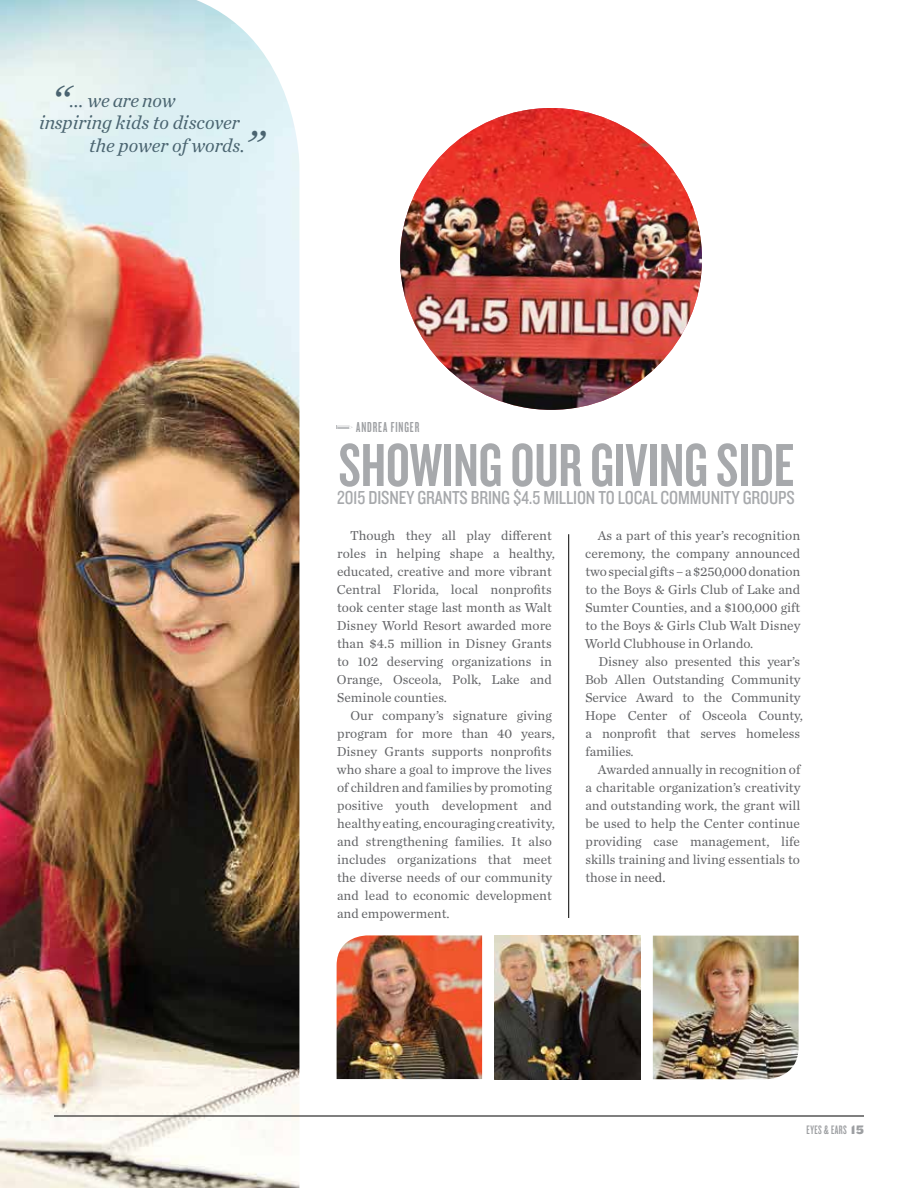
<style>
.page{position:relative;width:918px;height:1188px;background:#fff}
.page>*{position:absolute;margin:0;border:0;box-sizing:border-box;transform-origin:0 0}
.t1{font:63px "Knockout HTF48 Featherweight";color:#a7a9ac}
.t2{font:italic 45px "Chronicle Text G1";color:#4a6470}
.t3{font:19.5px "Knockout HTF29 Junior Liteweight";letter-spacing:-.005em;color:#a7a9ac}
.t4{font:italic 19.5px "Chronicle Text G1";letter-spacing:-.005em;color:#4a6470}
.t5{font:15px "Knockout HTF47 Bantamweight";letter-spacing:.06em;color:#9d9fa2}
.t6{font:13.5px/18px "Chronicle Text G1";color:#636467}
.t7{font:12.75px "Knockout HTF47 Bantamweight";letter-spacing:.03em;color:#9d9fa2}
.s1{color:#4d4d4f}
.s2{font-family:"Knockout HTF72 Full Cruiserwt"}
</style>
<div class="page">
<img style="left:0;top:0;width:299px;height:1188px">
<img style="left:494px;top:936px;width:146px;height:143px">
<img style="left:337px;top:935px;width:145px;height:144px">
<img style="left:653px;top:936px;width:146px;height:143px">
<hr style="left:54px;top:1116px;width:810px;height:1px;background:#000">
<svg style="left:337px;top:426px;width:16px;height:3px"></svg>
<img style="left:400px;top:108px;width:302px;height:302px;border-radius:151px">
<hr style="left:568px;top:534px;width:1px;height:384px;background:#000">
<h2 class="t2" style="left:51px;top:66px;width:20px">“</h2>
<h3 class="t4" style="left:70px;top:85px;width:107px">... we are now</h3>
<h3 class="t4" style="left:39px;top:108px;width:202px">inspiring kids to discover</h3>
<h3 class="t4" style="left:89px;top:130px;width:157px">the power of words.</h3>
<h2 class="t2" style="left:245px;top:111px;width:20px">”</h2>
<p class="t5" style="left:356px;top:419px;width:65px">ANDREA FINGER</p>
<h1 class="t1" style="left:339px;top:433px;width:457px">SHOWING OUR GIVING SIDE</h1>
<h3 class="t3" style="left:337px;top:487px;width:459px">2015 DISNEY GRANTS BRING $4.5 MILLION TO LOCAL COMMUNITY GROUPS</h3>
<p class="t6" style="left:337px;top:526px;width:220px;text-indent:13px">Though they all play different roles in helping shape a healthy, educated, creative and more vibrant<br>Central Florida, local nonprofits took center stage last month as Walt<br>Disney World Resort awarded more than $4.5 million in Disney Grants to 102 deserving organizations in<br>Orange, Osceola, Polk, Lake and<br>Seminole counties.</p>
<p class="t6" style="left:337px;top:706px;width:220px;text-indent:14px">Our company’s signature giving program for more than 40 years, Disney Grants supports nonprofits who share a goal to improve the lives of children and families by promoting positive youth development and healthy eating, encouraging creativity, and strengthening families. It also includes organizations that meet the diverse needs of our community and lead to economic development and empowerment.</p>
<p class="t6" style="left:585px;top:526px;width:217px;text-align:justify;text-indent:13px">As a part of this year’s recognition ceremony, the company announced two special gifts – a $250,000 donation to the Boys &amp; Girls Club of Lake and Sumter Counties, and a $100,000 gift to the Boys &amp; Girls Club Walt Disney World Clubhouse in Orlando.</p>
<p class="t6" style="left:585px;top:652px;width:219px;text-indent:14px">Disney also presented this year’s<br>Bob Allen Outstanding Community<br>Service Award to the Community<br>Hope Center of Osceola County, a nonprofit that serves homeless families.</p>
<p class="t6" style="left:585px;top:760px;width:217px;text-align:justify;text-indent:12px">Awarded annually in recognition of a charitable organization’s creativity and outstanding work, the grant will be used to help the Center continue providing case management, life skills training and living essentials to those in nee<span class="s1">d.</span></p>
<p class="t7" style="left:807px;top:1123px;width:59px">EYES &amp; EARS <span class="s2">15</span></p>
</div>
